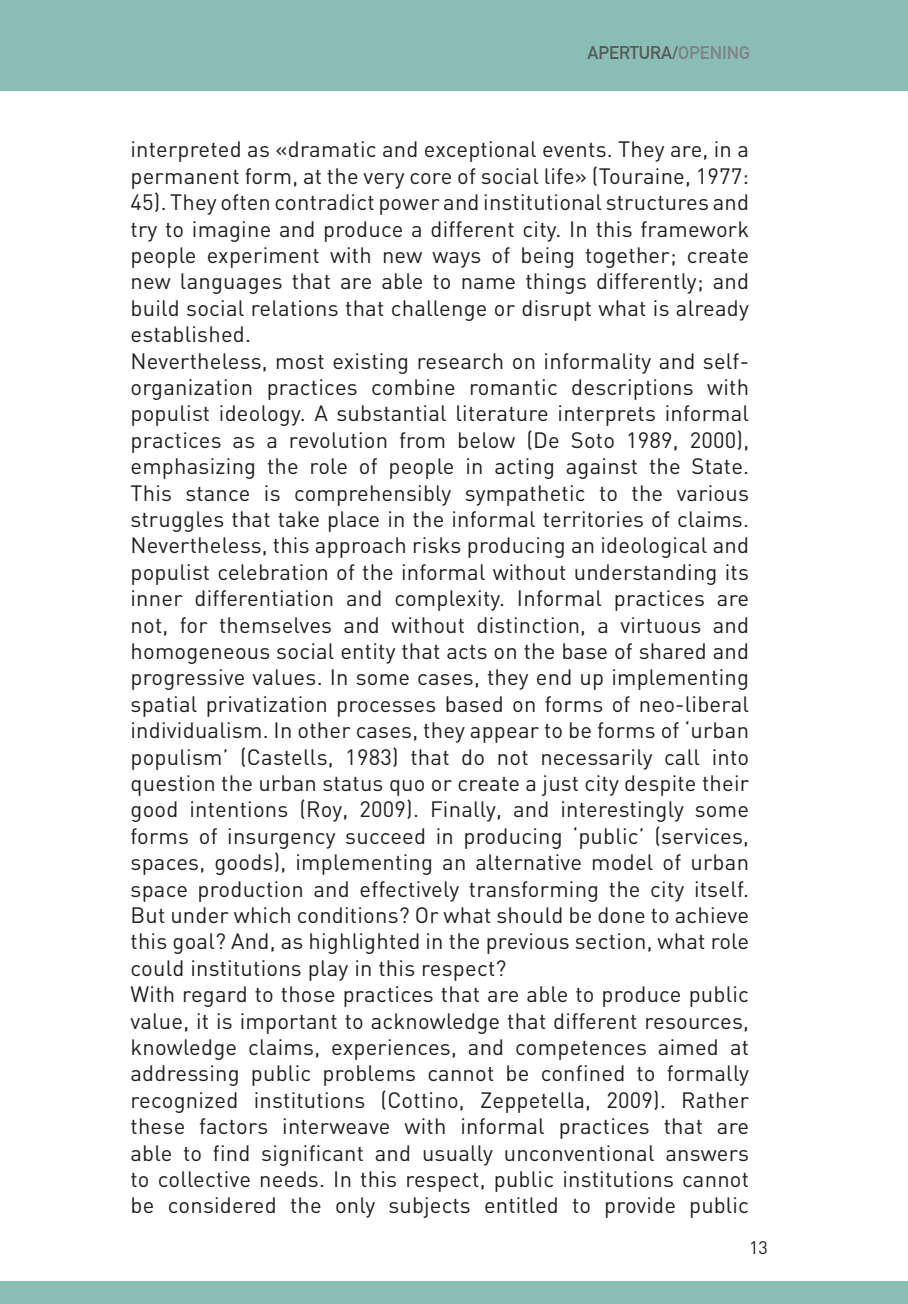
<style>
.page{position:relative;width:908px;height:1304px;background:#fff}
.page>*{position:absolute;margin:0;border:0;box-sizing:border-box;transform-origin:0 0}
.t1{font:22px/26.4px "DIN";letter-spacing:.01em;color:#231f20;text-align:justify}
.t2{font:700 18px "DIN Alternate";color:#57585a}
.t3{font:18px "DIN";color:#231f20}
.s1{color:#808285}
</style>
<div class="page">
<div style="left:0;top:0;width:907px;height:90px;background:#8abeb2"></div>
<div style="left:0;top:1281px;width:907px;height:23px;background:#8abeb2"></div>
<p class="t2" style="left:587px;top:39px;width:164px">APERTURA/<span class="s1">OPENING</span></p>
<p class="t1" style="left:130px;top:136px;width:620px">interpreted as «dramatic and exceptional events. They are, in a permanent form, at the very core of social life» (Touraine, 1977:<br>45). They often contradict power and institutional structures and try to imagine and produce a different city. In this framework people experiment with new ways of being together; create new languages that are able to name things differently; and build social relations that challenge or disrupt what is already established.</p>
<p class="t1" style="left:130px;top:347px;width:620px">Nevertheless, most existing research on informality and self&shy;organization practices combine romantic descriptions with populist ideology. A substantial literature interprets informal practices as a revolution from below (De Soto 1989, 2000), emphasizing the role of people in acting against the State.<br>This stance is comprehensibly sympathetic to the various struggles that take place in the informal territories of claims.<br>Nevertheless, this approach risks producing an ideological and populist celebration of the informal without understanding its inner differentiation and complexity. Informal practices are not, for themselves and without distinction, a virtuous and homogeneous social entity that acts on the base of shared and progressive values. In some cases, they end up implementing spatial privatization processes based on forms of neo-liberal individualism. In other cases, they appear to be forms of ‘urban populism’ (Castells, 1983) that do not necessarily call into question the urban status quo or create a just city despite their good intentions (Roy, 2009). Finally, and interestingly some forms of insurgency succeed in producing ‘public’ (services, spaces, goods), implementing an alternative model of urban space production and effectively transforming the city itself.<br>But under which conditions? Or what should be done to achieve this goal? And, as highlighted in the previous section, what role could institutions play in this respect?</p>
<p class="t1" style="left:130px;top:981px;width:620px">With regard to those practices that are able to produce public value, it is important to acknowledge that different resources, knowledge claims, experiences, and competences aimed at addressing public problems cannot be confined to formally recognized institutions (Cottino, Zeppetella, 2009). Rather these factors interweave with informal practices that are able to find significant and usually unconventional answers to collective needs. In this respect, public institutions cannot be considered the only subjects entitled to provide public</p>
<p class="t3" style="left:748px;top:1237px;width:20px">13</p>
</div>
